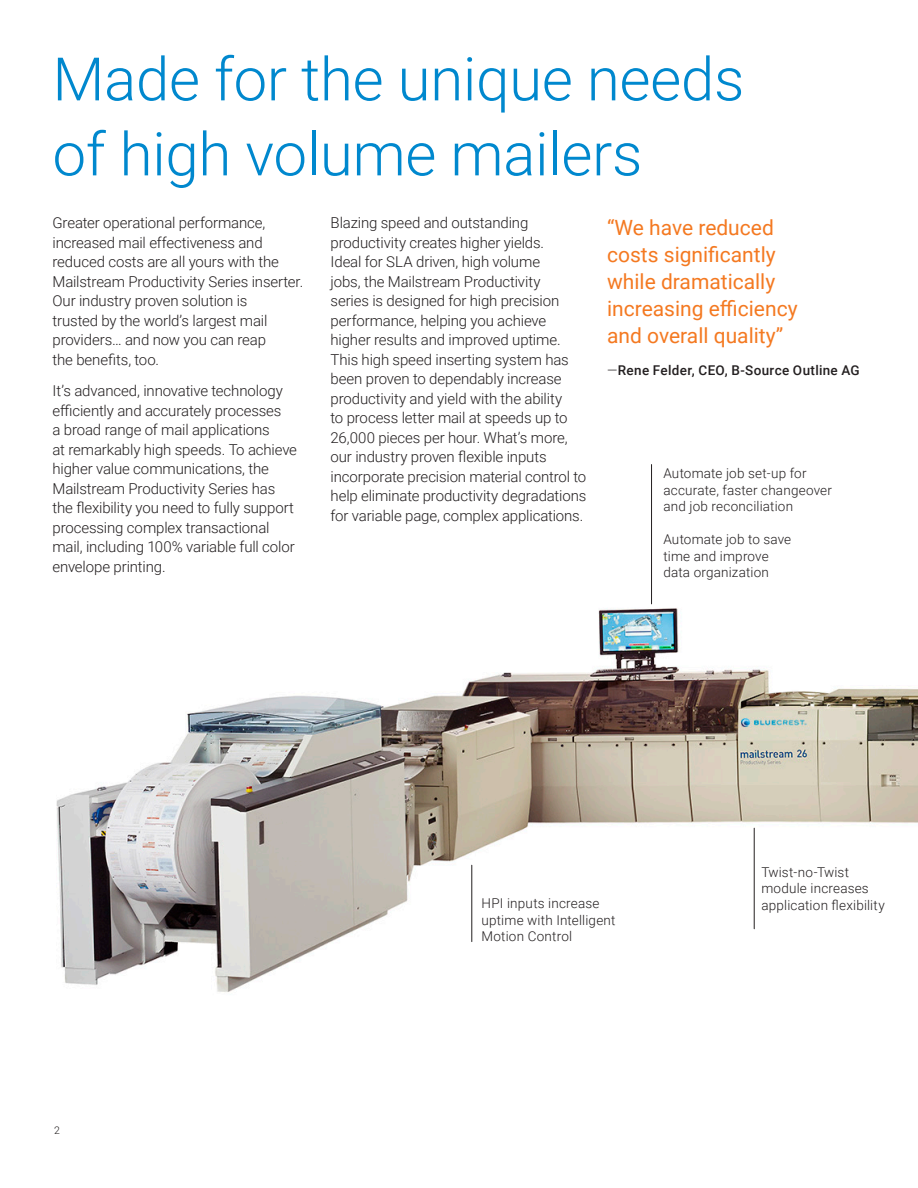
<style>
.page{position:relative;width:918px;height:1188px;background:#fff}
.page>*{position:absolute;margin:0;border:0;box-sizing:border-box;transform-origin:0 0}
.BC_cover_40_50_light{font:300 60px/75px "Roboto";letter-spacing:-.005em;color:#0088ce}
.BC_sidebar_14_18_reg{font:21px/27px "Roboto";color:#f47921}
.BC_body_10_13_light{font:300 15px/19.5px "Roboto";letter-spacing:-.01em;color:#231f20}
.BC_photo_caption_9_1{font:300 13.5px "Roboto";letter-spacing:.015em;color:#231f20}
.BC_photo_caption_9_1-2{font:500 13.5px "Roboto";letter-spacing:.025em;color:#231f20}
.t1{font:300 10.5px "Roboto";color:#231f20}
.s1{font-weight:300}
</style>
<div class="page">
<img style="left:56px;top:604px;width:862px;height:388px">
<hr style="left:651px;top:465px;width:1px;height:139px;background:#231f20">
<hr style="left:471px;top:865px;width:1px;height:77px;background:#231f20">
<hr style="left:754px;top:828px;width:1px;height:101px;background:#231f20">
<p class="BC_cover_40_50_light" style="left:52px;top:39px;width:693px">Made for the unique needs of high volume mailers</p>
<p class="BC_body_10_13_light" style="left:331px;top:213px;width:257px">Blazing speed and outstanding productivity creates higher yields.<br>Ideal for SLA driven, high volume<br>jobs, the Mailstream Productivity<br>series is designed for high precision performance, helping you achieve higher results and improved uptime.<br>This high speed inserting system has been proven to dependably increase productivity and yield with the ability<br>to process letter mail at speeds up to 26,000 pieces per hour. What’s more, our industry proven flexible inputs incorporate precision material control to help eliminate productivity degradations for variable page, complex applications.</p>
<p class="BC_body_10_13_light" style="left:52px;top:213px;width:252px">Greater operational performance, increased mail effectiveness and reduced costs are all yours with the Mailstream Productivity Series inserter.<br>Our industry proven solution is<br>trusted by the world’s largest mail providers… and now you can reap<br>the benefits, too.</p>
<p class="BC_body_10_13_light" style="left:52px;top:381px;width:246px">It’s advanced, innovative technology efficiently and accurately processes<br>a broad range of mail applications<br>at remarkably high speeds. To achieve higher value communications, the Mailstream Productivity Series has the flexibility you need to fully support processing complex transactional mail, including 100% variable full color envelope printing.</p>
<p class="BC_sidebar_14_18_reg" style="left:607px;top:213px;width:192px">“We have reduced costs significantly while dramatically increasing efficiency and overall quality”</p>
<p class="BC_photo_caption_9_1-2" style="left:607px;top:361px;width:254px"><span class="s1">—</span>Rene Felder, CEO, B-Source Outline AG</p>
<p class="BC_photo_caption_9_1" style="left:663px;top:464px;width:145px">Automate job set-up for</p>
<p class="BC_photo_caption_9_1" style="left:663px;top:481px;width:170px">accurate, faster changeover</p>
<p class="BC_photo_caption_9_1" style="left:663px;top:497px;width:131px">and job reconciliation</p>
<p class="BC_photo_caption_9_1" style="left:663px;top:530px;width:129px">Automate job to save</p>
<p class="BC_photo_caption_9_1" style="left:663px;top:547px;width:107px">time and improve</p>
<p class="BC_photo_caption_9_1" style="left:663px;top:563px;width:107px">data organization</p>
<p class="BC_photo_caption_9_1" style="left:761px;top:862px;width:89px">Twist-no-Twist</p>
<p class="BC_photo_caption_9_1" style="left:761px;top:879px;width:109px">module increases</p>
<p class="t1" style="left:54px;top:1123px;width:7px">2</p>
<p class="BC_photo_caption_9_1" style="left:482px;top:894px;width:119px">HPI inputs increase</p>
<p class="BC_photo_caption_9_1" style="left:761px;top:895px;width:125px">application flexibility</p>
<p class="BC_photo_caption_9_1" style="left:482px;top:910px;width:135px">uptime with Intelligent</p>
<p class="BC_photo_caption_9_1" style="left:482px;top:927px;width:92px">Motion Control</p>
</div>
